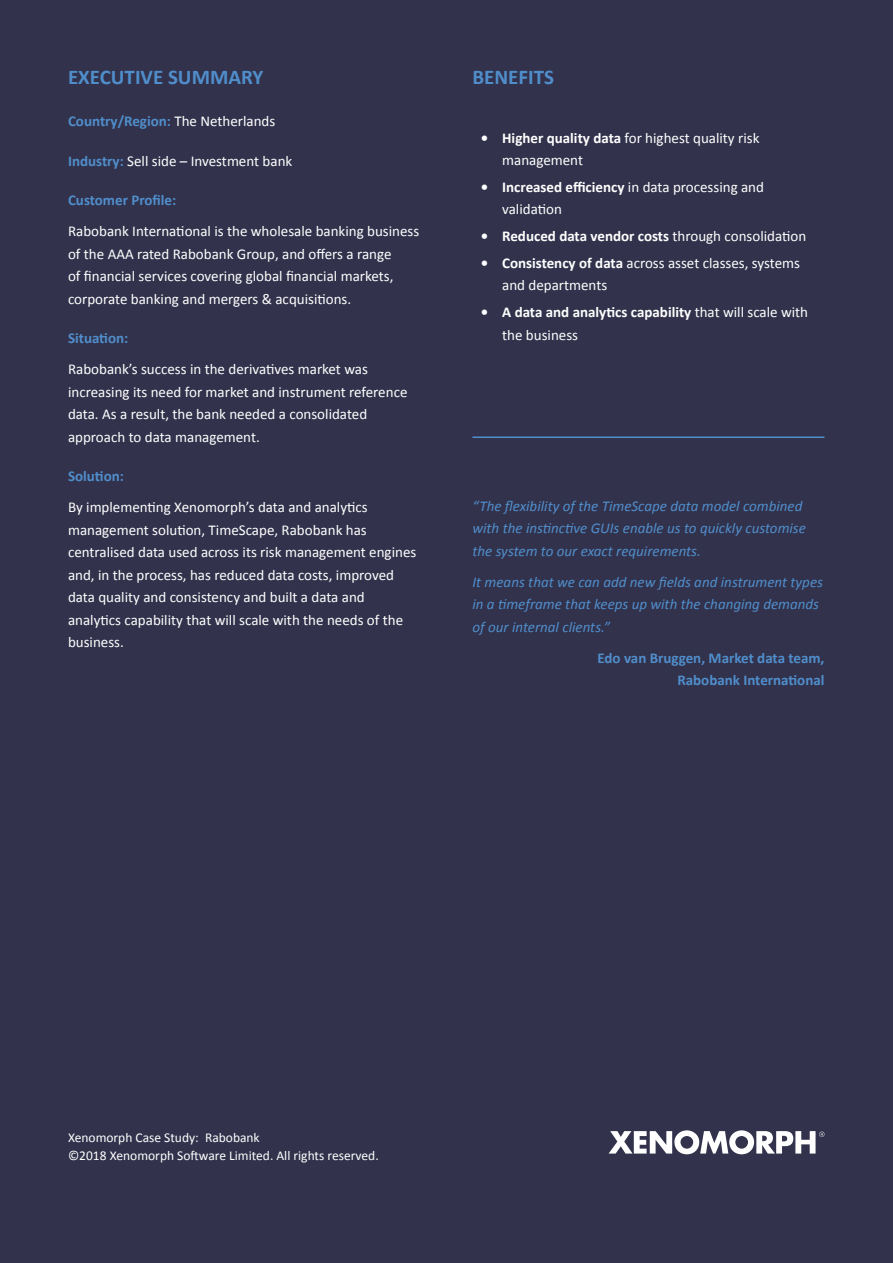
<style>
.page{position:relative;width:893px;height:1263px;background:#fff}
.page>*{position:absolute;margin:0;border:0;box-sizing:border-box;transform-origin:0 0}
.t1{font:700 21px "Calibri";color:#508ecb}
.t2{font:15px/22.5px "Calibri";color:#fff}
.t3{font:italic 15px/22.5px "Calibri";color:#508ecb}
.t4{font:700 15px/22.5px "Calibri";color:#508ecb;text-align:right}
.t5{font:700 15px/22.5px "Calibri";color:#fff}
.t6{font:13.5px/18px "Calibri";color:#fff}
.s1{font-weight:400;color:#fff}
.s2{font-weight:700;color:#508ecb}
.s3{font-weight:700}
.s4{font-weight:400}
</style>
<div class="page">
<div style="left:0;top:1093px;width:893px;height:170px;background:#32324c"></div>
<svg style="left:609px;top:1130px;width:215px;height:24px"></svg>
<div style="left:0;top:0;width:893px;height:1101px;background:#32324c"></div>
<hr style="left:472px;top:436px;width:352px;height:2px;background:#508ecb">
<h1 class="t1" style="left:68px;top:63px;width:197px">EXECUTIVE SUMMARY</h1>
<h1 class="t1" style="left:472px;top:63px;width:83px">BENEFITS</h1>
<p class="t4" style="left:68px;top:110px;width:209px">Country/Region: <span class="s1">The Netherlands</span></p>
<p class="t2" style="left:68px;top:149px;width:226px"><span class="s2">Industry:</span> Sell side – Investment bank</p>
<p class="t4" style="left:68px;top:189px;width:110px">Customer Profile:</p>
<p class="t2" style="left:68px;top:220px;width:353px">Rabobank International is the wholesale banking business of the AAA rated Rabobank Group, and offers a range<br>of financial services covering global financial markets, corporate banking and mergers &amp; acquisitions.</p>
<p class="t4" style="left:68px;top:327px;width:62px">Situation:</p>
<p class="t2" style="left:68px;top:358px;width:341px">Rabobank’s success in the derivatives market was increasing its need for market and instrument reference data. As a result, the bank needed a consolidated approach to data management.</p>
<p class="t4" style="left:68px;top:465px;width:57px">Solution:</p>
<p class="t2" style="left:68px;top:496px;width:350px">By implementing Xenomorph’s data and analytics management solution, TimeScape, Rabobank has centralised data used across its risk management engines and, in the process, has reduced data costs, improved data quality and consistency and built a data and analytics capability that will scale with the needs of the business.</p>
<p class="t2" style="left:502px;top:126px;width:259px;text-indent:-21px"><span class="s3">• Higher quality data</span> for highest quality risk management</p>
<p class="t2" style="left:502px;top:176px;width:263px;text-indent:-21px"><span class="s3">• Increased efficiency</span> in data processing and validation</p>
<p class="t5" style="left:481px;top:225px;width:327px">• Reduced data vendor costs <span class="s4">through consolidation</span></p>
<p class="t2" style="left:502px;top:252px;width:299px;text-indent:-21px"><span class="s3">• Consistency of data</span> across asset classes, systems and departments</p>
<p class="t5" style="left:502px;top:301px;width:307px;text-indent:-21px">• A data and analytics capability <span class="s4">that will scale with the business</span></p>
<p class="t3" style="left:472px;top:494px;width:335px">“The flexibility of the TimeScape data model combined with the instinctive GUIs enable us to quickly customise the system to our exact requirements.</p>
<p class="t3" style="left:472px;top:570px;width:352px">It means that we can add new fields and instrument types in a timeframe that keeps up with the changing demands of our internal clients.”</p>
<p class="t4" style="left:597px;top:647px;width:229px">Edo van Bruggen, Market data team,<br>Rabobank International</p>
<p class="t6" style="left:68px;top:1128px;width:312px">Xenomorph Case Study: Rabobank<br>©2018 Xenomorph Software Limited. All rights reserved.</p>
</div>
